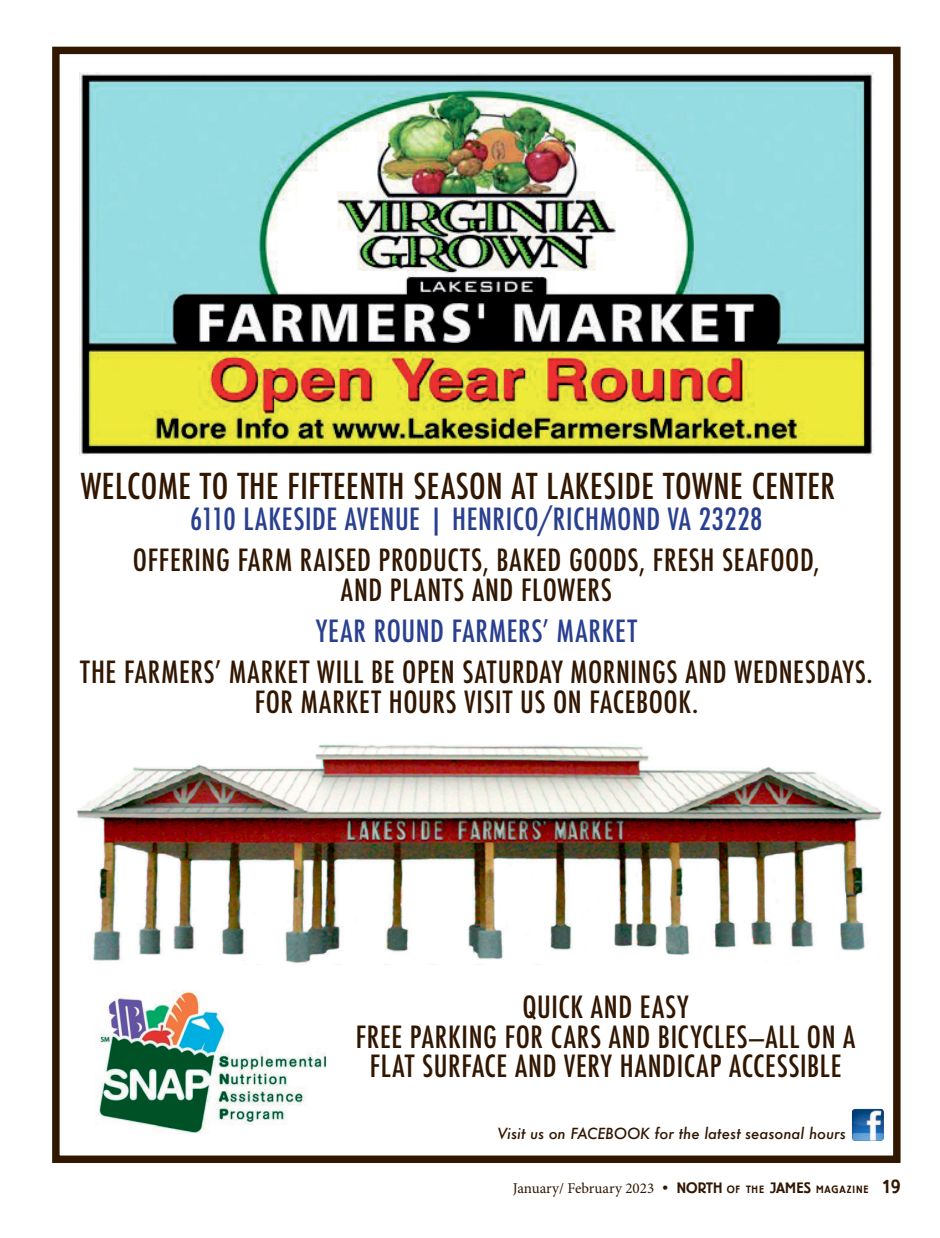
<style>
.page{position:relative;width:940px;height:1238px;background:#fff}
.page>*{position:absolute;margin:0;border:0;box-sizing:border-box;transform-origin:0 0}
.t1{font:500 condensed 34.75px "Futura";letter-spacing:.015em;color:#311600}
.t2{font:500 condensed 29.75px/40.9px "Futura";letter-spacing:.02em;color:#311600;text-align:center}
.t3{font:15px "Minion Pro";color:#311600}
.t4{font:italic 500 14.88px "Futura";color:#311600}
.s1{color:#293f90}
.s2{font-family:"Berliner Grotesk";font-weight:500}
.s3{font-family:"Berliner Grotesk";font-weight:500;font-size:10.5px}
.s4{font-family:"Berliner Grotesk";font-weight:500;font-size:18.75px}
</style>
<div class="page">
<div style="left:52px;top:47px;width:848px;height:1116px;border:7px solid #311600"></div>
<img style="left:852px;top:1108px;width:32px;height:33px">
<img style="left:97px;top:990px;width:230px;height:143px">
<img style="left:79px;top:72px;width:794px;height:383px">
<img style="left:76px;top:744px;width:806px;height:220px">
<p class="t1" style="left:81px;top:464px;width:756px">WELCOME TO THE FIFTEENTH SEASON AT LAKESIDE TOWNE CENTER</p>
<p class="t2" style="left:133px;top:499px;width:688px"><span class="s1">6110 LAKESIDE AVENUE | HENRICO/RICHMOND VA 23228<br></span>OFFERING FARM RAISED PRODUCTS, BAKED GOODS, FRESH SEAFOOD,</p>
<p class="t2" style="left:80px;top:569px;width:793px">AND PLANTS AND FLOWERS<br><span class="s1">YEAR ROUND FARMERS’ MARKET<br></span>THE FARMERS’ MARKET WILL BE OPEN SATURDAY MORNINGS AND WEDNESDAYS.</p>
<p class="t2" style="left:255px;top:681px;width:445px">FOR MARKET HOURS VISIT US ON FACEBOOK.</p>
<p class="t2" style="left:356px;top:992px;width:501px;line-height:29.8px">QUICK AND EASY<br>FREE PARKING FOR CARS AND BICYCLES—ALL ON A<br>FLAT SURFACE AND VERY HANDICAP ACCESSIBLE</p>
<p class="t4" style="left:497px;top:1123px;width:350px">Visit us on FACEBOOK for the latest seasonal hours</p>
<p class="t3" style="left:513px;top:1177px;width:389px">January/ February 2023 <span class="s2">•</span> <span class="s2">NORTH</span> <span class="s3">OF TH E</span> <span class="s2">JAMES</span> <span class="s3">MA GAZIN E</span> <span class="s4">19</span></p>
</div>
